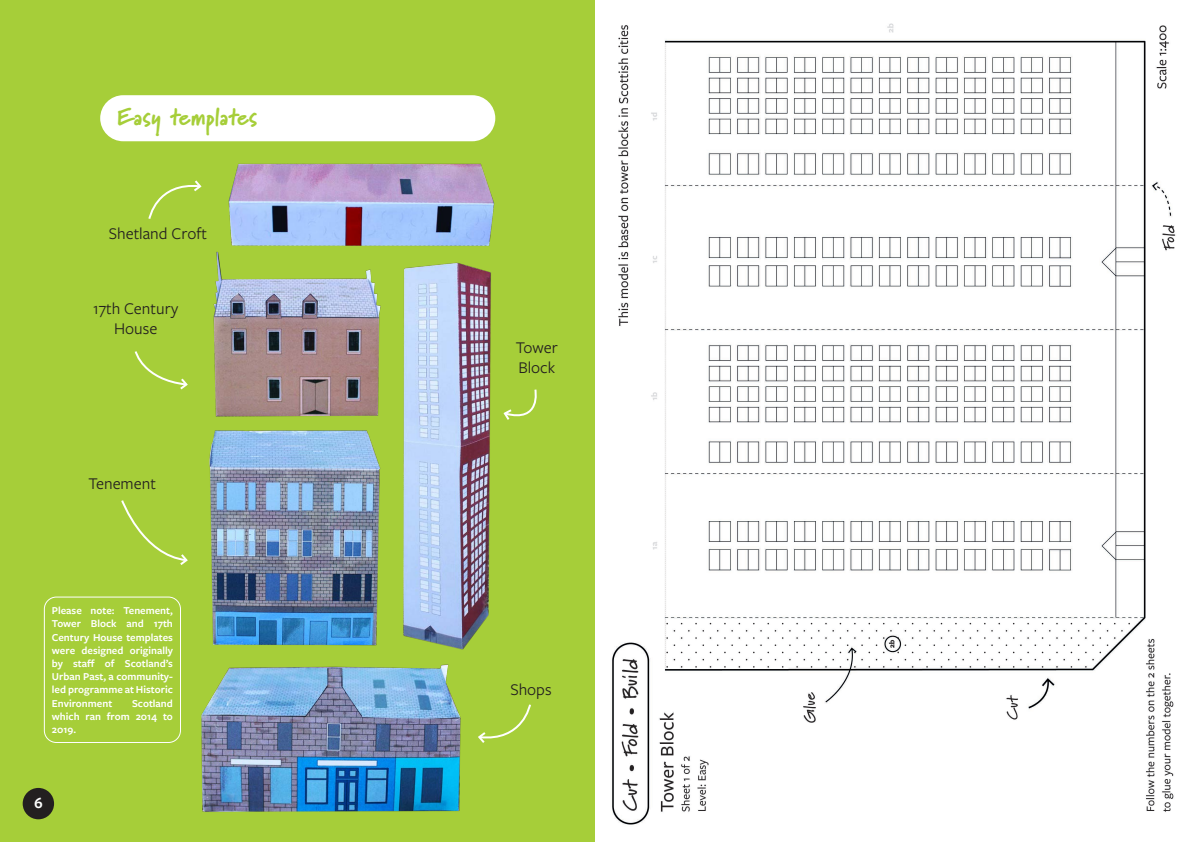
<style>
.page{position:relative;width:1191px;height:842px;background:#fff}
.page>*{position:absolute;margin:0;border:0;box-sizing:border-box;transform-origin:0 0}
.t1{font:900 24px "Marydale";color:#a6ce39}
.t2{font:17px "Freight Sans Pro";color:#231f20}
.t3{font:600 16px "Freight Sans Pro";color:#fff}
.t4{font:600 11px/13.2px "Freight Sans Pro";color:#fff;text-align:justify}
</style>
<div class="page">
<div style="left:0;top:0;width:604px;height:842px;background:#a6ce39"></div>
<div style="left:100px;top:95px;width:395px;height:46px;background:#fff;border-radius:23px"></div>
<img style="left:403px;top:262px;width:88px;height:388px">
<img style="left:209px;top:430px;width:172px;height:216px">
<img style="left:213px;top:252px;width:168px;height:165px">
<img style="left:228px;top:163px;width:267px;height:83px">
<svg style="left:134px;top:351px;width:54px;height:39px"></svg>
<svg style="left:148px;top:180px;width:54px;height:39px"></svg>
<svg style="left:503px;top:389px;width:34px;height:31px"></svg>
<svg style="left:121px;top:500px;width:67px;height:65px"></svg>
<img style="left:201px;top:664px;width:260px;height:148px">
<svg style="left:478px;top:704px;width:53px;height:39px"></svg>
<div style="left:44px;top:596px;width:137px;height:147px;border:1px solid #fff;border-radius:12px"></div>
<div style="left:23px;top:788px;width:31px;height:31px;background:#231f20;border-radius:50%"></div>
<img style="left:595px;top:0;width:581px;height:842px">
<p class="t1" style="left:117px;top:103px;width:142px">Easy templates</p>
<p class="t2" style="left:109px;top:222px;width:100px">Shetland Croft</p>
<p class="t2" style="left:93px;top:297px;width:87px">17th Century</p>
<p class="t2" style="left:114px;top:317px;width:45px">House</p>
<p class="t2" style="left:88px;top:472px;width:69px">Tenement</p>
<p class="t4" style="left:52px;top:604px;width:122px">Please note: Tenement, Tower Block and 17th Century House templates were designed originally by staff of Scotland’s Urban Past, a community&shy;led programme at Historic Environment</p>
<p class="t4" style="left:52px;top:696px;width:122px;text-indent:80px">Scotland which ran from 2014 to 2019.</p>
<p class="t3" style="left:34px;top:792px;width:10px">6</p>
<p class="t2" style="left:516px;top:336px;width:43px">Tower</p>
<p class="t2" style="left:518px;top:356px;width:38px">Block</p>
<p class="t2" style="left:510px;top:678px;width:43px">Shops</p>
</div>
